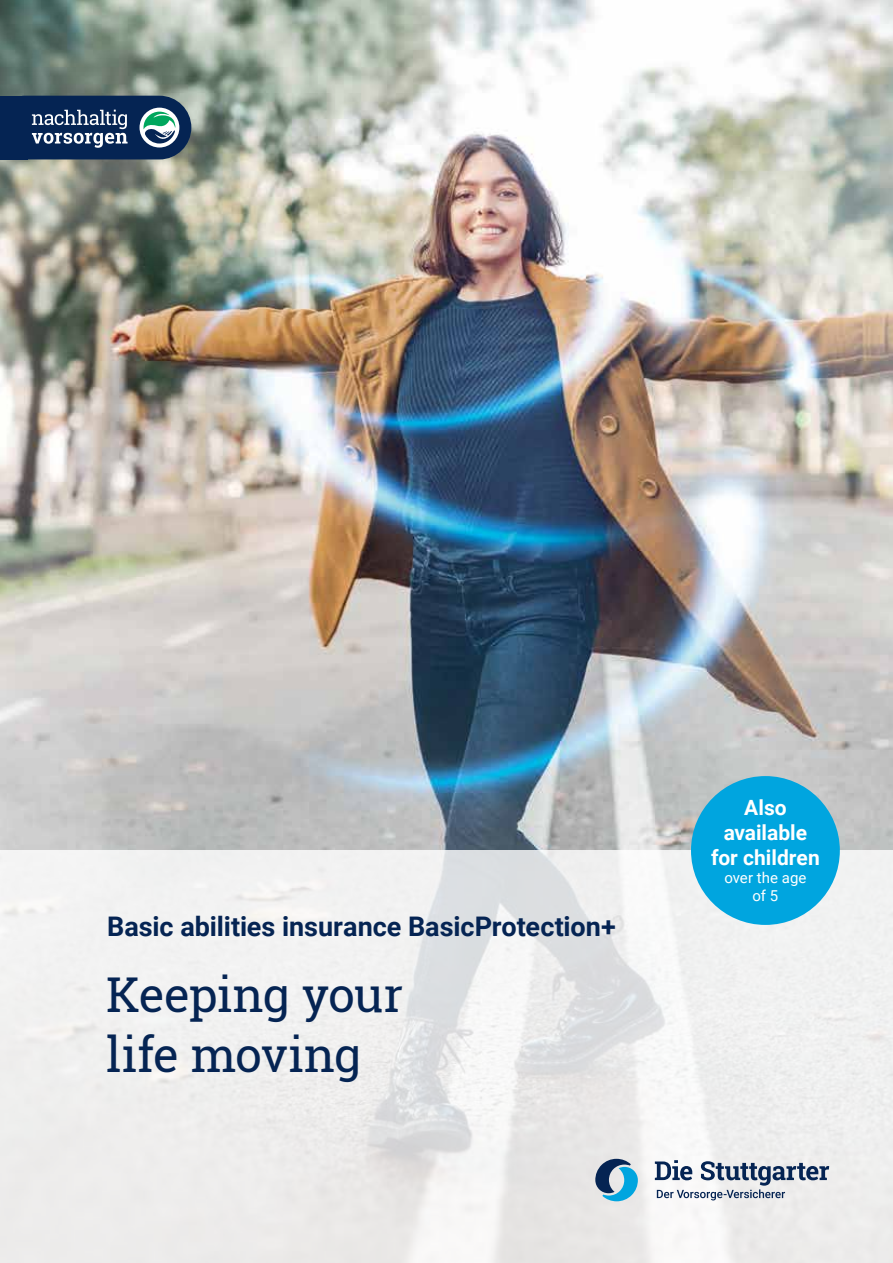
<style>
.page{position:relative;width:893px;height:1263px;background:#fff}
.page>*{position:absolute;margin:0;border:0;box-sizing:border-box;transform-origin:0 0}
.t1{font:48px/60px "Roboto Slab";letter-spacing:-.02em;color:#052453}
.t2{font:700 27px "Roboto";letter-spacing:-.005em;color:#052453}
.t3{font:700 21px/25.2px "Roboto";color:#fff;text-align:center}
.t4{font:15px/18px "Roboto";color:#fff;text-align:center}
</style>
<div class="page">
<img style="left:0;top:0;width:893px;height:850px">
<svg style="left:0;top:850px;width:893px;height:413px;fill:#efefef"></svg>
<svg style="left:0;top:0;width:351px;height:291px;background:#9ba496"></svg>
<svg style="left:655px;top:1160px;width:174px;height:40px"></svg>
<svg style="left:595px;top:1159px;width:43px;height:42px;background:#659cba"></svg>
<svg style="left:28px;top:96px;width:163px;height:63px;background:#355273"></svg>
<div style="left:0;top:96px;width:28px;height:63px;background:#052453"></div>
<div style="left:691px;top:776px;width:149px;height:149px;background:#00a5df;border-radius:50%"></div>
<p class="t2" style="left:107px;top:907px;width:510px">Basic abilities insurance BasicProtection+</p>
<h1 class="t1" style="left:106px;top:964px;width:298px">Keeping your life moving</h1>
<p class="t3" style="left:711px;top:794px;width:110px">Also available for children</p>
<p class="t4" style="left:724px;top:868px;width:84px">over the age of 5</p>
</div>
